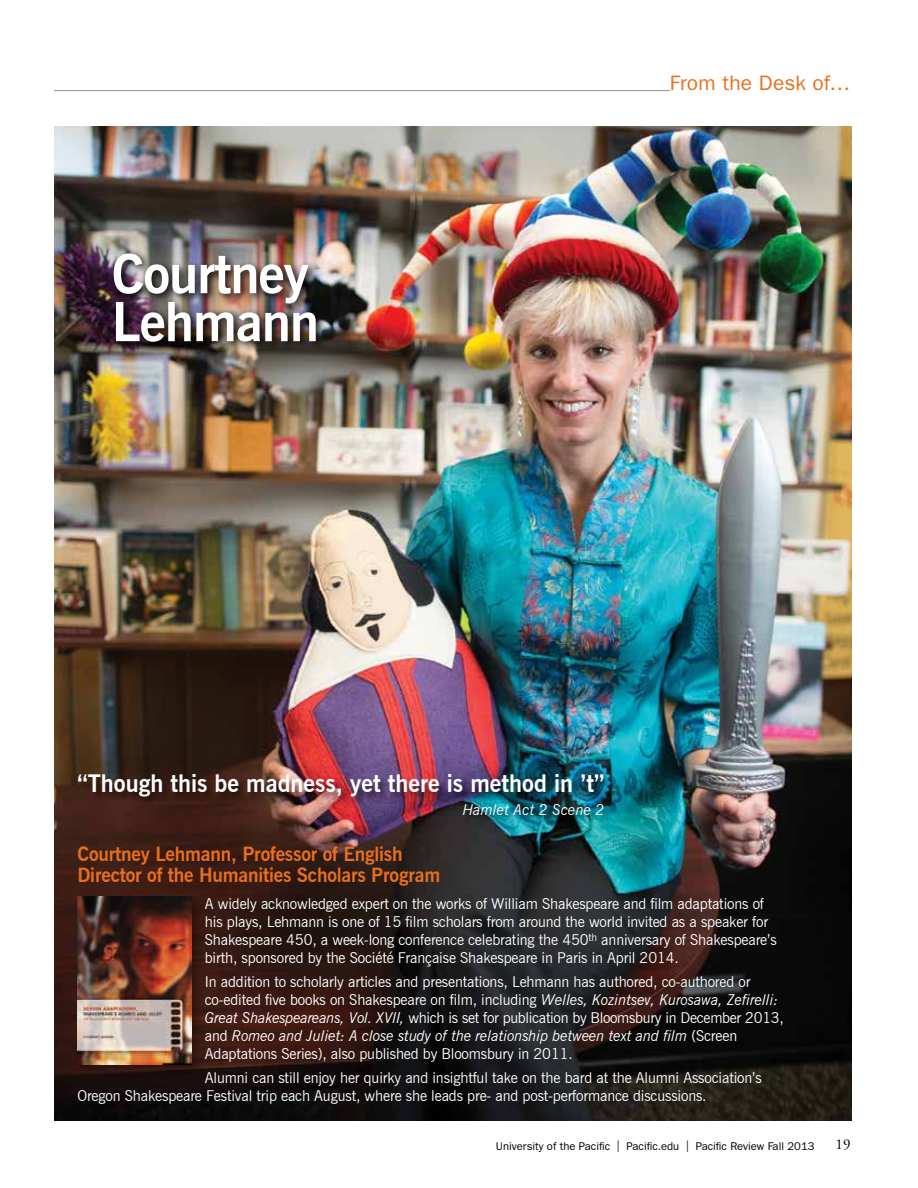
<style>
.page{position:relative;width:918px;height:1188px;background:#fff}
.page>*{position:absolute;margin:0;border:0;box-sizing:border-box;transform-origin:0 0}
.t1{font:700 54px/48px "News Gothic BT";letter-spacing:-.02em;color:#fff}
.t2{font:700 24px "News Gothic BT";color:#fff}
.t3{font:21px "ITC Franklin Gothic Std";letter-spacing:.005em;color:#e76f1f}
.t4{font:700 19.5px/21px "News Gothic BT";letter-spacing:-.01em;color:#e76f1f}
.t5{font:15px/18px "News Gothic BT";letter-spacing:-.01em;color:#fff}
.t6{font:italic 15px "News Gothic BT";color:#fff}
.t7{font:15px "Adobe Garamond Pro";color:#000}
.t8{font:11.25px "ITC Franklin Gothic Std";color:#000}
.s1{font-style:italic}
</style>
<div class="page">
<hr style="left:54px;top:90px;width:616px;height:1px;background:#a89989">
<img style="left:54px;top:126px;width:798px;height:994px">
<img style="left:110px;top:249px;width:218px;height:104px">
<img style="left:74px;top:828px;width:714px;height:285px">
<div style="left:78px;top:775px;width:536px;height:49px;background:#000;opacity:.53"></div>
<h1 class="t1" style="left:112px;top:250px;width:209px">Courtney<br>Lehmann</h1>
<h3 class="t3" style="left:670px;top:71px;width:182px">From the Desk of…</h3>
<h2 class="t2" style="left:77px;top:769px;width:529px">“Though this be madness, yet there is method in ’t”</h2>
<p class="t6" style="left:463px;top:800px;width:143px">Hamlet Act 2 Scene 2</p>
<h3 class="t4" style="left:77px;top:843px;width:364px">Courtney Lehmann, Professor of English<br>Director of the Humanities Scholars Program</h3>
<p class="t5" style="left:205px;top:895px;width:573px">A widely acknowledged expert on the works of William Shakespeare and film adaptations of his plays, Lehmann is one of 15 film scholars from around the world invited as a speaker for Shakespeare 450, a week-long conference celebrating the 450<sup>th</sup> anniversary of Shakespeare’s birth, sponsored by the Société Française Shakespeare in Paris in April 2014.</p>
<p class="t5" style="left:205px;top:973px;width:580px">In addition to scholarly articles and presentations, Lehmann has authored, co-authored or co-edited five books on Shakespeare on film, including <span class="s1">Welles, Kozintsev, Kurosawa, Zefirelli:<br>Great Shakespeareans, Vol. XVII,</span> which is set for publication by Bloomsbury in December 2013, and <span class="s1">Romeo and Juliet: A close study of the relationship between text and film</span> (Screen Adaptations Series), also published by Bloomsbury in 2011.</p>
<p class="t5" style="left:77px;top:1069px;width:686px;text-indent:127px">Alumni can still enjoy her quirky and insightful take on the bard at the Alumni Association’s<br>Oregon Shakespeare Festival trip each August, where she leads pre- and post-performance discussions.</p>
<p class="t8" style="left:496px;top:1140px;width:320px">University of the Pacific | Pacific.edu | Pacific Review Fall 2013</p>
<p class="t7" style="left:836px;top:1136px;width:16px">19</p>
</div>
